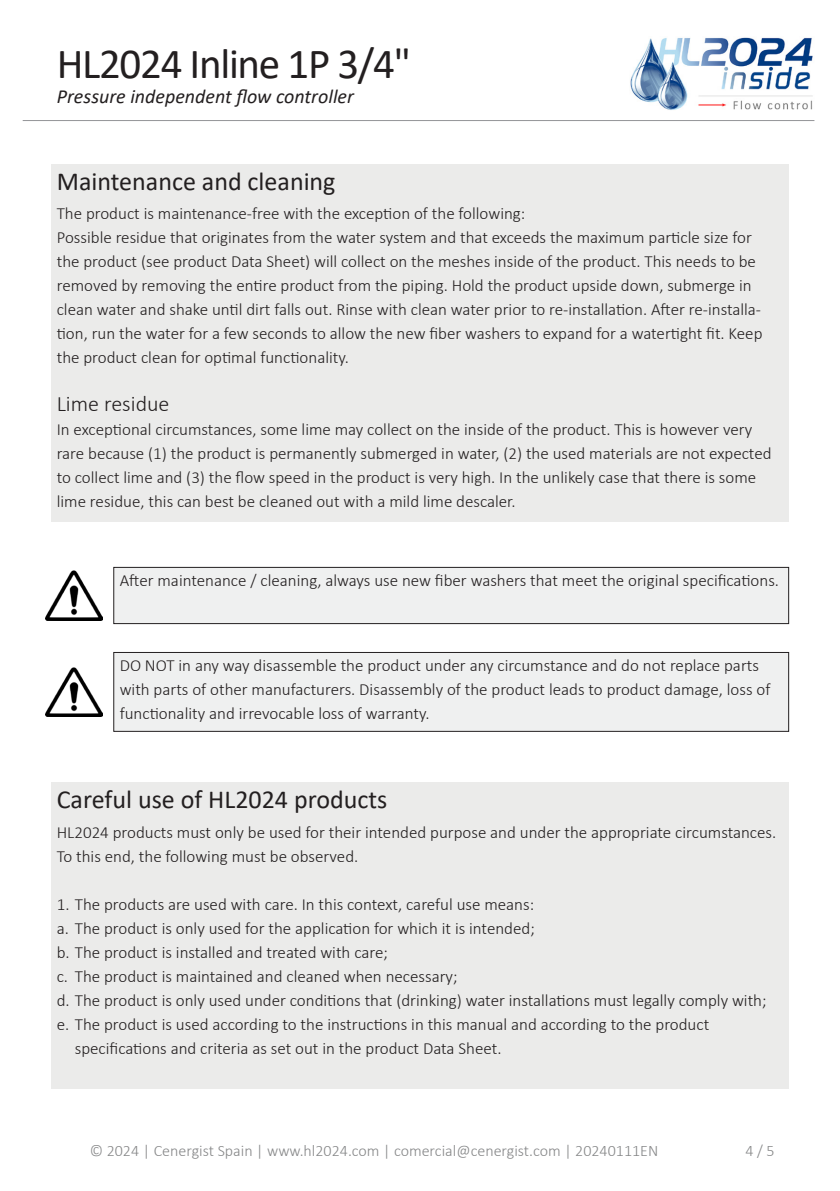
<style>
.page{position:relative;width:840px;height:1191px;background:#fff}
.page>*{position:absolute;margin:0;border:0;box-sizing:border-box;transform-origin:0 0}
.t1{font:43px "Calibri";letter-spacing:-.03em;color:#231f20}
.Title_2{font:26px "Calibri";color:#231f20}
.Title_3{font:300 22px "Calibri";color:#231f20}
.t2{font:italic 20px "Calibri";color:#231f20}
.Standaard_tekst{font:300 17px/24px "Calibri";color:#231f20}
.t3{font:300 16px "Calibri";color:#868788}
</style>
<div class="page">
<img style="left:630px;top:37px;width:183px;height:73px">
<hr style="left:23px;top:120px;width:791px;height:1px;background:#939598">
<div style="left:51px;top:164px;width:737px;height:358px;background:#ebebea"></div>
<div style="left:114px;top:652px;width:674px;height:79px;background:#eff0f0"></div>
<div style="left:113px;top:652px;width:675px;height:79px;border:1px solid #231f20"></div>
<img style="left:45px;top:667px;width:57px;height:49px">
<div style="left:114px;top:567px;width:674px;height:56px;background:#eff0f0"></div>
<div style="left:113px;top:567px;width:675px;height:57px;border:1px solid #231f20"></div>
<img style="left:45px;top:571px;width:57px;height:49px">
<div style="left:51px;top:782px;width:737px;height:307px;background:#ebebea"></div>
<h1 class="t1" style="left:57px;top:33px;width:355px">HL2024 Inline 1P 3/4"</h1>
<p class="t2" style="left:57px;top:82px;width:298px">Pressure independent flow controller</p>
<p class="Title_2" style="left:57px;top:163px;width:280px">Maintenance and cleaning</p>
<p class="Standaard_tekst" style="left:57px;top:201px;width:470px">The product is maintenance-free with the exception of the following:</p>
<p class="Standaard_tekst" style="left:57px;top:225px;width:706px">Possible residue that originates from the water system and that exceeds the maximum particle size for the product (see product Data Sheet) will collect on the meshes inside of the product. This needs to be removed by removing the entire product from the piping. Hold the product upside down, submerge in clean water and shake until dirt falls out. Rinse with clean water prior to re-installation. After re-installa&shy;tion, run the water for a few seconds to allow the new fiber washers to expand for a watertight fit. Keep the product clean for optimal functionality.</p>
<p class="Title_3" style="left:57px;top:390px;width:114px">Lime residue</p>
<p class="Standaard_tekst" style="left:57px;top:417px;width:716px">In exceptional circumstances, some lime may collect on the inside of the product. This is however very rare because (1) the product is permanently submerged in water, (2) the used materials are not expected to collect lime and (3) the flow speed in the product is very high. In the unlikely case that there is some lime residue, this can best be cleaned out with a mild lime descaler.</p>
<p class="Standaard_tekst" style="left:120px;top:568px;width:660px">After maintenance / cleaning, always use new fiber washers that meet the original specifications.</p>
<p class="Standaard_tekst" style="left:120px;top:653px;width:652px">DO NOT in any way disassemble the product under any circumstance and do not replace parts with parts of other manufacturers. Disassembly of the product leads to product damage, loss of functionality and irrevocable loss of warranty.</p>
<p class="Title_2" style="left:57px;top:781px;width:332px">Careful use of HL2024 products</p>
<p class="Standaard_tekst" style="left:57px;top:819px;width:720px">HL2024 products must only be used for their intended purpose and under the appropriate circumstances.<br>To this end, the following must be observed.</p>
<p class="Standaard_tekst" style="left:57px;top:891px;width:478px">1. The products are used with care. In this context, careful use means:</p>
<p class="Standaard_tekst" style="left:57px;top:915px;width:479px">a. The product is only used for the application for which it is intended;</p>
<p class="Standaard_tekst" style="left:57px;top:939px;width:332px">b. The product is installed and treated with care;</p>
<p class="Standaard_tekst" style="left:57px;top:963px;width:402px">c. The product is maintained and cleaned when necessary;</p>
<p class="Standaard_tekst" style="left:57px;top:987px;width:711px">d. The product is only used under conditions that (drinking) water installations must legally comply with;</p>
<p class="Standaard_tekst" style="left:57px;top:1011px;width:653px">e. The product is used according to the instructions in this manual and according to the product</p>
<p class="Standaard_tekst" style="left:75px;top:1035px;width:428px">specifications and criteria as set out in the product Data Sheet.</p>
<p class="t3" style="left:90px;top:1141px;width:569px">© 2024 | Cenergist Spain | www.hl2024.com | comercial@cenergist.com | 20240111EN</p>
<p class="t3" style="left:745px;top:1141px;width:31px">4 / 5</p>
</div>
